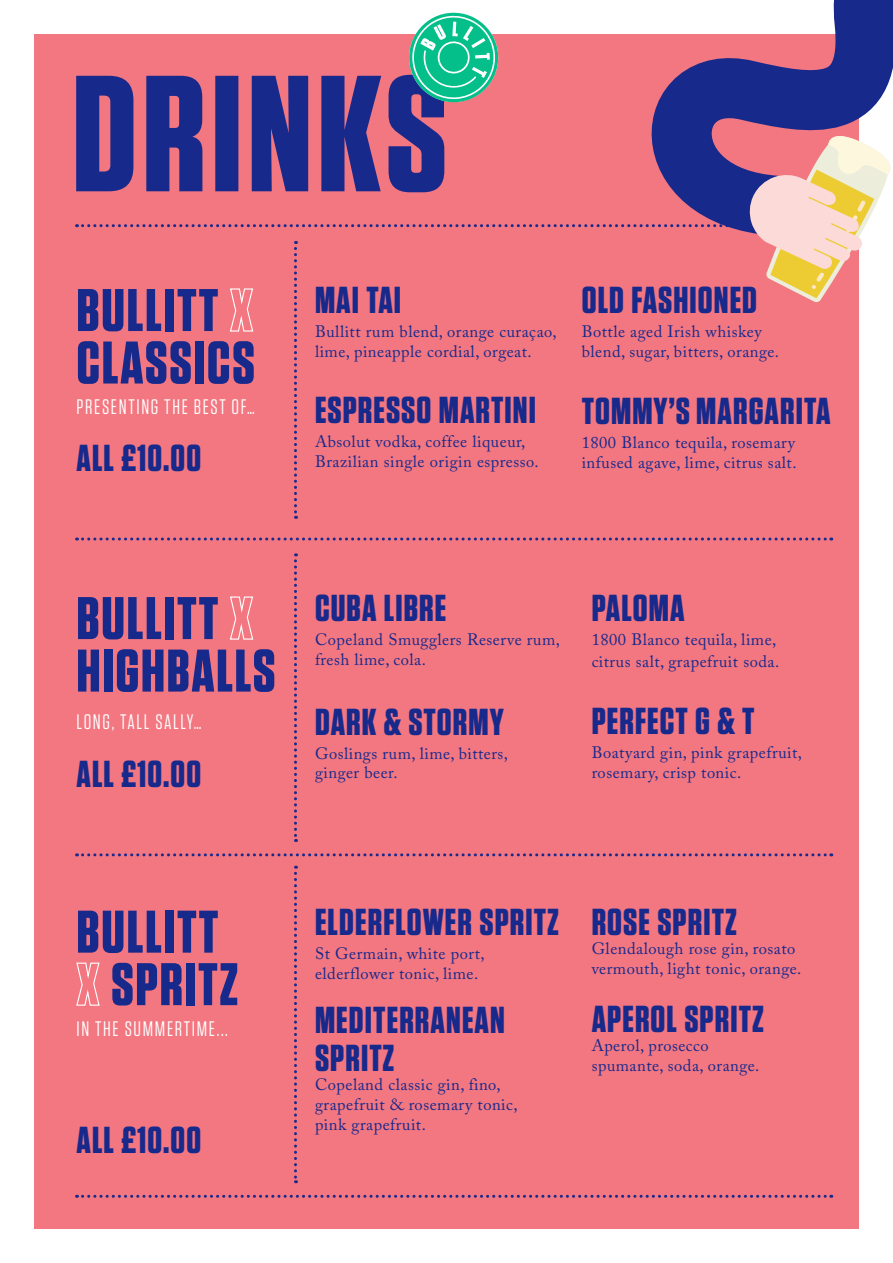
<style>
.page{position:relative;width:893px;height:1263px;background:#fff}
.page>*{position:absolute;margin:0;border:0;box-sizing:border-box;transform-origin:0 0}
.t1{font:700 60px/52.5px "Tungsten";letter-spacing:.03em;color:#18298c}
.t2{font:700 37.5px/37.5px "Tungsten";letter-spacing:.03em;color:#18298c}
.t3{font:21px "Tungsten";letter-spacing:.08em;color:#fff}
.t4{font:16.5px/19.8px "Adobe Caslon Pro";letter-spacing:.03em;color:#18298c}
.s1{color:#fff}
</style>
<div class="page">
<div style="left:34px;top:34px;width:825px;height:1195px;background:#f27781"></div>
<svg style="left:77px;top:537px;width:755px;height:3px"></svg>
<svg style="left:77px;top:853px;width:755px;height:3px"></svg>
<svg style="left:77px;top:1195px;width:755px;height:3px"></svg>
<svg style="left:294px;top:553px;width:3px;height:289px"></svg>
<svg style="left:294px;top:866px;width:3px;height:317px"></svg>
<svg style="left:833px;top:0;width:60px;height:7px"></svg>
<svg style="left:76px;top:7px;width:817px;height:512px"></svg>
<p class="t1" style="left:77px;top:286px;width:178px">BULLITT <span class="s1">X</span></p>
<p class="t1" style="left:77px;top:338px;width:180px">CLASSICS</p>
<p class="t3" style="left:77px;top:396px;width:180px">PRESENTING THE BEST OF…</p>
<p class="t2" style="left:77px;top:440px;width:126px">ALL £10.00</p>
<p class="t2" style="left:315px;top:282px;width:88px">MAI TAI</p>
<p class="t4" style="left:315px;top:321px;width:243px">Bullitt rum blend, orange curaçao, lime, pineapple cordial, orgeat.</p>
<p class="t2" style="left:315px;top:392px;width:222px">ESPRESSO MARTINI</p>
<p class="t4" style="left:315px;top:432px;width:225px">Absolut vodka, coffee liqueur,<br>Brazilian single origin espresso.</p>
<p class="t2" style="left:582px;top:282px;width:177px">OLD FASHIONED</p>
<p class="t4" style="left:582px;top:321px;width:199px">Bottle aged Irish whiskey blend, sugar, bitters, orange.</p>
<p class="t2" style="left:582px;top:393px;width:250px">TOMMY’S MARGARITA</p>
<p class="t4" style="left:582px;top:433px;width:216px">1800 Blanco tequila, rosemary infused agave, lime, citrus salt.</p>
<p class="t1" style="left:77px;top:594px;width:178px">BULLITT <span class="s1">X</span></p>
<p class="t1" style="left:77px;top:646px;width:200px">HIGHBALLS</p>
<p class="t3" style="left:77px;top:711px;width:127px">LONG, TALL SALLY…</p>
<p class="t2" style="left:77px;top:756px;width:126px">ALL £10.00</p>
<p class="t2" style="left:315px;top:590px;width:133px">CUBA LIBRE</p>
<p class="t4" style="left:315px;top:629px;width:247px">Copeland Smugglers Reserve rum, fresh lime, cola.</p>
<p class="t2" style="left:315px;top:704px;width:190px">DARK &amp; STORMY</p>
<p class="t4" style="left:315px;top:743px;width:195px">Goslings rum, lime, bitters, ginger beer.</p>
<p class="t2" style="left:592px;top:590px;width:94px">PALOMA</p>
<p class="t4" style="left:592px;top:629px;width:189px;line-height:21.6px">1800 Blanco tequila, lime, citrus salt, grapefruit soda.</p>
<p class="t2" style="left:592px;top:703px;width:164px">PERFECT G &amp; T</p>
<p class="t4" style="left:592px;top:742px;width:212px">Boatyard gin, pink grapefruit, rosemary, crisp tonic.</p>
<p class="t1" style="left:77px;top:907px;width:163px">BULLITT<br><span class="s1">X</span> SPRITZ</p>
<p class="t2" style="left:315px;top:904px;width:245px">ELDERFLOWER SPRITZ</p>
<p class="t4" style="left:315px;top:943px;width:171px">St Germain, white port, elderflower tonic, lime.</p>
<p class="t2" style="left:315px;top:1002px;width:191px">MEDITERRANEAN<br>SPRITZ</p>
<p class="t4" style="left:315px;top:1075px;width:204px">Copeland classic gin, fino, grapefruit &amp; rosemary tonic, pink grapefruit.</p>
<p class="t3" style="left:77px;top:1017px;width:153px">IN THE SUMMERTIME...</p>
<p class="t2" style="left:77px;top:1122px;width:126px">ALL £10.00</p>
<p class="t2" style="left:592px;top:904px;width:147px">ROSE SPRITZ</p>
<p class="t4" style="left:592px;top:939px;width:211px">Glendalough rose gin, rosato vermouth, light tonic, orange.</p>
<p class="t2" style="left:592px;top:1001px;width:174px">APEROL SPRITZ</p>
<p class="t4" style="left:592px;top:1036px;width:169px">Aperol, prosecco spumante, soda, orange.</p>
</div>
